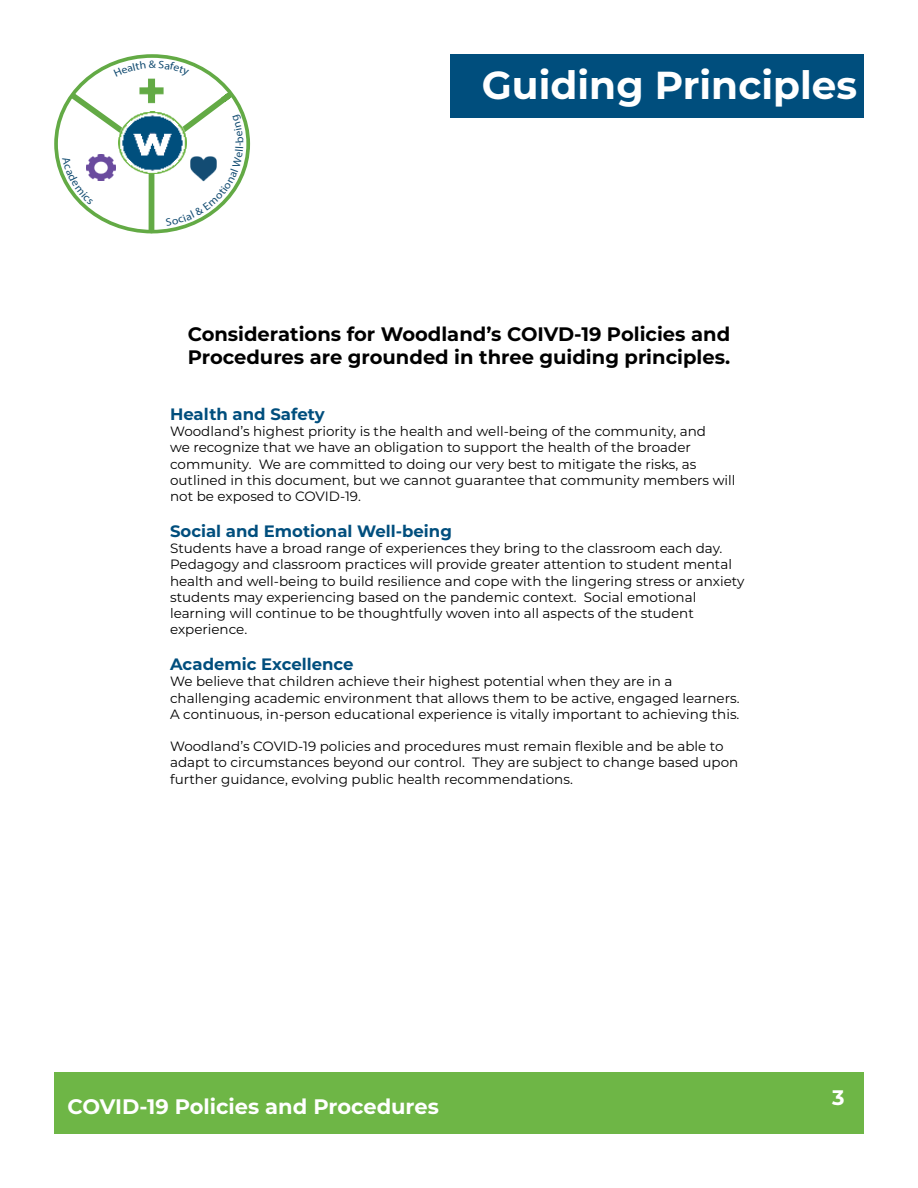
<style>
.page{position:relative;width:918px;height:1188px;background:#fff}
.page>*{position:absolute;margin:0;border:0;box-sizing:border-box;transform-origin:0 0}
.t1{font:700 39px "Montserrat";color:#fff}
.t2{font:700 21px "Montserrat";color:#fff}
.t3{font:700 19.5px/23.4px "Montserrat";color:#000}
.t4{font:700 16.5px "Montserrat";color:#004e7d}
.t5{font:13.5px/16.2px "Montserrat";color:#000}
</style>
<div class="page">
<img style="left:139px;top:78px;width:25px;height:14px">
<div style="left:54px;top:1073px;width:810px;height:61px;background:#6eb646"></div>
<div style="left:450px;top:54px;width:414px;height:64px;background:#004e7d"></div>
<svg style="left:62px;top:92px;width:181px;height:141px"></svg>
<svg style="left:114px;top:61px;width:75px;height:5px"></svg>
<h1 class="t1" style="left:482px;top:57px;width:377px">Guiding Principles</h1>
<h3 class="t3" style="left:188px;top:321px;width:544px">Considerations for Woodland’s COIVD-19 Policies and<br>Procedures are grounded in three guiding principles.</h3>
<p class="t4" style="left:170px;top:402px;width:156px">Health and Safety</p>
<p class="t5" style="left:170px;top:423px;width:567px">Woodland’s highest priority is the health and well-being of the community, and<br>we recognize that we have an obligation to support the health of the broader community. We are committed to doing our very best to mitigate the risks, as outlined in this document, but we cannot guarantee that community members will not be exposed to COVID-19.</p>
<p class="t4" style="left:170px;top:519px;width:283px">Social and Emotional Well-being</p>
<p class="t5" style="left:170px;top:540px;width:576px">Students have a broad range of experiences they bring to the classroom each day.<br>Pedagogy and classroom practices will provide greater attention to student mental health and well-being to build resilience and cope with the lingering stress or anxiety students may experiencing based on the pandemic context. Social emotional learning will continue to be thoughtfully woven into all aspects of the student experience.</p>
<p class="t4" style="left:170px;top:652px;width:185px">Academic Excellence</p>
<p class="t5" style="left:170px;top:673px;width:571px">We believe that children achieve their highest potential when they are in a challenging academic environment that allows them to be active, engaged learners.<br>A continuous, in-person educational experience is vitally important to achieving this.</p>
<p class="t5" style="left:170px;top:738px;width:570px">Woodland’s COVID-19 policies and procedures must remain flexible and be able to adapt to circumstances beyond our control. They are subject to change based upon further guidance, evolving public health recommendations.</p>
<h2 class="t2" style="left:68px;top:1091px;width:373px">COVID-19 Policies and Procedures</h2>
<h2 class="t2" style="left:832px;top:1083px;width:14px">3</h2>
</div>
